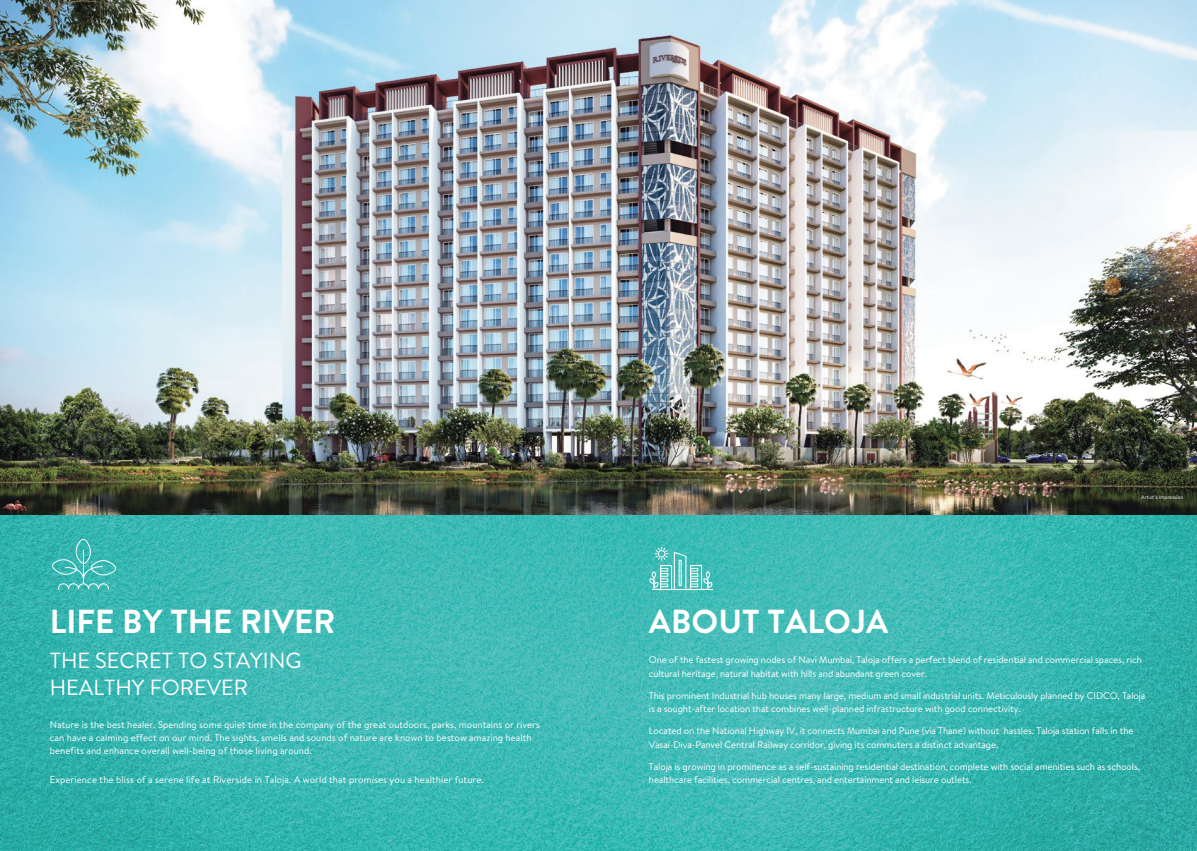
<style>
.page{position:relative;width:1197px;height:851px;background:#fff}
.page>*{position:absolute;margin:0;border:0;box-sizing:border-box;transform-origin:0 0}
.t1{font:700 33.25px "Brandon Text";color:#fff}
.t2{font:21.88px/26.2px "Brandon Text";color:#fff}
.t3{font:9.62px/13.1px "Brandon Text";letter-spacing:-.01em;color:#fff}
.t4{font:9.62px "Brandon Text";letter-spacing:.01em;color:#fff}
.t5{font:5.25px "Brandon Text";color:#fff}
</style>
<div class="page">
<img style="left:0;top:514px;width:1197px;height:336px">
<img style="left:0;top:0;width:1197px;height:514px">
<svg style="left:51px;top:537px;width:66px;height:73px"></svg>
<svg style="left:649px;top:546px;width:64px;height:44px"></svg>
<h1 class="t1" style="left:50px;top:598px;width:287px">LIFE BY THE RIVER</h1>
<h2 class="t2" style="left:50px;top:647px;width:253px">THE SECRET TO STAYING<br>HEALTHY FOREVER</h2>
<p class="t3" style="left:50px;top:717px;width:492px">Nature is the best healer. Spending some quiet time in the company of the great outdoors, parks, mountains or rivers can have a calming effect on our mind. The sights, smells and sounds of nature are known to bestow amazing health benefits and enhance overall well-being of those living around.</p>
<p class="t4" style="left:50px;top:773px;width:436px">Experience the bliss of a serene life at Riverside in Taloja. A world that promises you a healthier future.</p>
<p class="t5" style="left:1141px;top:494px;width:43px">Artist’s Impression</p>
<h1 class="t1" style="left:649px;top:598px;width:241px">ABOUT TALOJA</h1>
<p class="t3" style="left:649px;top:653px;width:495px">One of the fastest growing nodes of Navi Mumbai, Taloja offers a perfect blend of residential and commercial spaces, rich cultural heritage, natural habitat with hills and abundant green cover.</p>
<p class="t3" style="left:649px;top:688px;width:498px">This prominent Industrial hub houses many large, medium and small industrial units. Meticulously planned by CIDCO, Taloja is a sought-after location that combines well-planned infrastructure with good connectivity.</p>
<p class="t3" style="left:649px;top:724px;width:486px">Located on the National Highway IV, it connects Mumbai and Pune (via Thane) without hassles. Taloja station falls in the<br>Vasai-Diva-Panvel Central Railway corridor, giving its commuters a distinct advantage.</p>
<p class="t3" style="left:649px;top:759px;width:493px">Taloja is growing in prominence as a self-sustaining residential destination, complete with social amenities such as schools, healthcare facilities, commercial centres, and entertainment and leisure outlets.</p>
</div>
